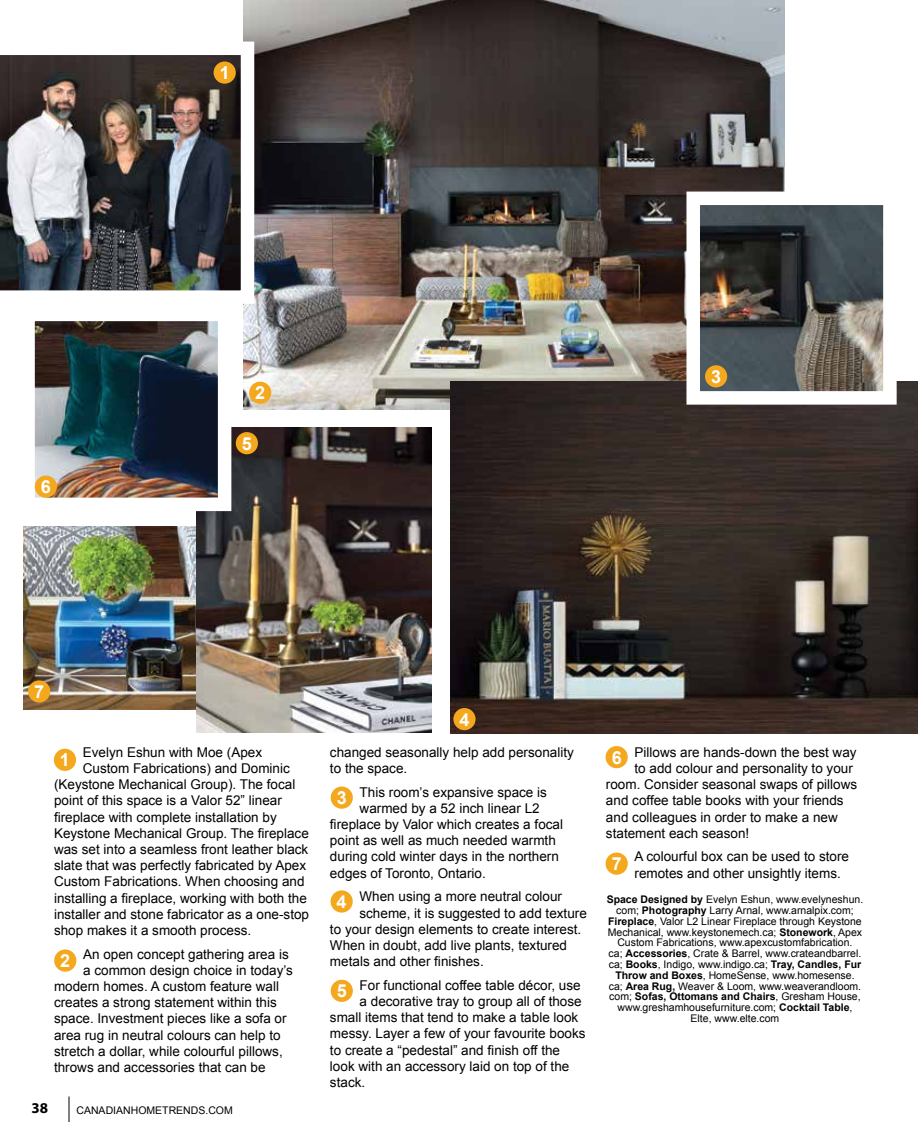
<style>
.page{position:relative;width:918px;height:1134px;background:#fff}
.page>*{position:absolute;margin:0;border:0;box-sizing:border-box;transform-origin:0 0}
.t1{font:700 18px "Arial";color:#fff}
.t2{font:700 15px "Myriad Pro";color:#000}
.t3{font:13.5px/16.2px "Arial";color:#000}
.t4{font:10.5px/10.8px "Arial";color:#000;text-align:center}
.s1{font-weight:700}
</style>
<div class="page">
<svg style="left:69px;top:1096px;width:1px;height:26px"></svg>
<img style="left:24px;top:526px;width:173px;height:184px">
<img style="left:243px;top:0;width:541px;height:409px">
<img style="left:0;top:42px;width:254px;height:262px">
<img style="left:450px;top:381px;width:468px;height:352px">
<img style="left:701px;top:207px;width:181px;height:183px">
<div style="left:686px;top:192px;width:211px;height:213px;border:14px solid #fff"></div>
<img style="left:197px;top:427px;width:234px;height:306px">
<img style="left:36px;top:323px;width:180px;height:173px">
<div style="left:21px;top:308px;width:210px;height:203px;border:14px solid #fff"></div>
<div style="left:249px;top:382px;width:22px;height:22px;background:#f4a81d;border-radius:50%"></div>
<div style="left:214px;top:61px;width:22px;height:23px;background:#f4a81d;border-radius:50%"></div>
<div style="left:705px;top:365px;width:22px;height:22px;background:#f4a81d;border-radius:50%"></div>
<div style="left:453px;top:708px;width:23px;height:22px;background:#f4a81d;border-radius:50%"></div>
<div style="left:236px;top:432px;width:22px;height:22px;background:#f4a81d;border-radius:50%"></div>
<div style="left:35px;top:476px;width:22px;height:22px;background:#f4a81d;border-radius:50%"></div>
<div style="left:28px;top:680px;width:22px;height:23px;background:#f4a81d;border-radius:50%"></div>
<div style="left:54px;top:749px;width:22px;height:22px;background:#f4a81d;border-radius:50%"></div>
<div style="left:54px;top:949px;width:22px;height:23px;background:#f4a81d;border-radius:50%"></div>
<div style="left:331px;top:787px;width:22px;height:22px;background:#f4a81d;border-radius:50%"></div>
<div style="left:331px;top:890px;width:22px;height:23px;background:#f4a81d;border-radius:50%"></div>
<div style="left:331px;top:980px;width:22px;height:22px;background:#f4a81d;border-radius:50%"></div>
<div style="left:606px;top:746px;width:22px;height:22px;background:#f4a81d;border-radius:50%"></div>
<div style="left:606px;top:853px;width:22px;height:22px;background:#f4a81d;border-radius:50%"></div>
<h1 class="t1" style="left:220px;top:61px;width:12px">1</h1>
<h1 class="t1" style="left:41px;top:475px;width:12px">6</h1>
<h1 class="t1" style="left:255px;top:381px;width:12px">2</h1>
<h1 class="t1" style="left:242px;top:432px;width:12px">5</h1>
<h1 class="t1" style="left:711px;top:365px;width:12px">3</h1>
<h1 class="t1" style="left:34px;top:680px;width:12px">7</h1>
<p class="t3" style="left:83px;top:744px;width:181px">Evelyn Eshun with Moe (Apex</p>
<p class="t3" style="left:83px;top:760px;width:209px">Custom Fabrications) and Dominic</p>
<p class="t3" style="left:54px;top:776px;width:243px">(Keystone Mechanical Group). The focal</p>
<p class="t3" style="left:54px;top:793px;width:229px">point of this space is a Valor 52” linear</p>
<p class="t3" style="left:54px;top:809px;width:224px">fireplace with complete installation by</p>
<p class="t3" style="left:54px;top:825px;width:256px">Keystone Mechanical Group. The fireplace</p>
<p class="t3" style="left:54px;top:841px;width:256px">was set into a seamless front leather black</p>
<p class="t3" style="left:54px;top:857px;width:254px">slate that was perfectly fabricated by Apex</p>
<p class="t3" style="left:54px;top:874px;width:252px">Custom Fabrications. When choosing and</p>
<p class="t3" style="left:54px;top:890px;width:254px">installing a fireplace, working with both the</p>
<p class="t3" style="left:54px;top:906px;width:257px">installer and stone fabricator as a one-stop</p>
<p class="t3" style="left:54px;top:922px;width:199px">shop makes it a smooth process.</p>
<p class="t3" style="left:83px;top:946px;width:207px">An open concept gathering area is</p>
<p class="t3" style="left:83px;top:962px;width:211px">a common design choice in today’s</p>
<p class="t3" style="left:54px;top:978px;width:227px">modern homes. A custom feature wall</p>
<p class="t3" style="left:54px;top:995px;width:224px">creates a strong statement within this</p>
<p class="t3" style="left:54px;top:1011px;width:234px">space. Investment pieces like a sofa or</p>
<p class="t3" style="left:54px;top:1027px;width:228px">area rug in neutral colours can help to</p>
<p class="t3" style="left:54px;top:1043px;width:230px">stretch a dollar, while colourful pillows,</p>
<p class="t3" style="left:54px;top:1059px;width:213px">throws and accessories that can be</p>
<h1 class="t1" style="left:60px;top:748px;width:12px">1</h1>
<h1 class="t1" style="left:60px;top:949px;width:12px">2</h1>
<p class="t2" style="left:32px;top:1099px;width:18px">38</p>
<p class="t4" style="left:76px;top:1105px;width:158px">CANADIANHOMETRENDS.COM</p>
<h1 class="t1" style="left:459px;top:707px;width:12px">4</h1>
<p class="t3" style="left:330px;top:744px;width:245px">changed seasonally help add personality to the space.</p>
<p class="t3" style="left:360px;top:784px;width:189px">This room’s expansive space is</p>
<p class="t3" style="left:360px;top:800px;width:182px">warmed by a 52 inch linear L2</p>
<p class="t3" style="left:330px;top:816px;width:235px">fireplace by Valor which creates a focal</p>
<p class="t3" style="left:330px;top:833px;width:227px">point as well as much needed warmth</p>
<p class="t3" style="left:330px;top:849px;width:230px">during cold winter days in the northern</p>
<p class="t3" style="left:330px;top:865px;width:157px">edges of Toronto, Ontario.</p>
<p class="t3" style="left:359px;top:889px;width:204px">When using a more neutral colour</p>
<p class="t3" style="left:359px;top:905px;width:229px">scheme, it is suggested to add texture</p>
<p class="t3" style="left:330px;top:921px;width:253px">to your design elements to create interest.</p>
<p class="t3" style="left:330px;top:937px;width:239px">When in doubt, add live plants, textured</p>
<p class="t3" style="left:330px;top:953px;width:155px">metals and other finishes.</p>
<p class="t3" style="left:360px;top:977px;width:223px">For functional coffee table décor, use</p>
<p class="t3" style="left:360px;top:993px;width:224px">a decorative tray to group all of those</p>
<p class="t3" style="left:330px;top:1010px;width:250px">small items that tend to make a table look</p>
<p class="t3" style="left:330px;top:1026px;width:257px">messy. Layer a few of your favourite books</p>
<p class="t3" style="left:330px;top:1042px;width:232px">to create a “pedestal” and finish off the</p>
<p class="t3" style="left:330px;top:1058px;width:241px">look with an accessory laid on top of the</p>
<p class="t3" style="left:330px;top:1074px;width:37px">stack.</p>
<h1 class="t1" style="left:337px;top:786px;width:12px">3</h1>
<h1 class="t1" style="left:337px;top:890px;width:12px">4</h1>
<h1 class="t1" style="left:337px;top:979px;width:12px">5</h1>
<p class="t3" style="left:635px;top:744px;width:224px">Pillows are hands-down the best way</p>
<p class="t3" style="left:635px;top:760px;width:220px">to add colour and personality to your</p>
<p class="t3" style="left:606px;top:776px;width:253px">room. Consider seasonal swaps of pillows</p>
<p class="t3" style="left:606px;top:793px;width:239px">and coffee table books with your friends</p>
<p class="t3" style="left:606px;top:809px;width:233px">and colleagues in order to make a new</p>
<p class="t3" style="left:606px;top:825px;width:145px">statement each season!</p>
<p class="t3" style="left:635px;top:849px;width:216px">A colourful box can be used to store remotes and other unsightly items.</p>
<p class="t4" style="left:607px;top:894px;width:258px"><span class="s1">Space Designed by</span> Evelyn Eshun, www.evelyneshun. com; <span class="s1">Photography</span> Larry Arnal, www.arnalpix.com; <span class="s1">Fireplace</span>, Valor L2 Linear Fireplace through Keystone Mechanical, www.keystonemech.ca; <span class="s1">Stonework</span>, Apex Custom Fabrications, www.apexcustomfabrication.<br>ca; <span class="s1">Accessories</span>, Crate &amp; Barrel, www.crateandbarrel. ca; <span class="s1">Books</span>, Indigo, www.indigo.ca; <span class="s1">Tray, Candles, Fur Throw and Boxes</span>, HomeSense, www.homesense.<br>ca; <span class="s1">Area Rug,</span> Weaver &amp; Loom, www.weaverandloom. com; <span class="s1">Sofas, Ottomans and Chairs</span>, Gresham House, www.greshamhousefurniture.com; <span class="s1">Cocktail Table</span>, Elte, www.elte.com</p>
<h1 class="t1" style="left:612px;top:746px;width:12px">6</h1>
<h1 class="t1" style="left:612px;top:852px;width:12px">7</h1>
</div>
